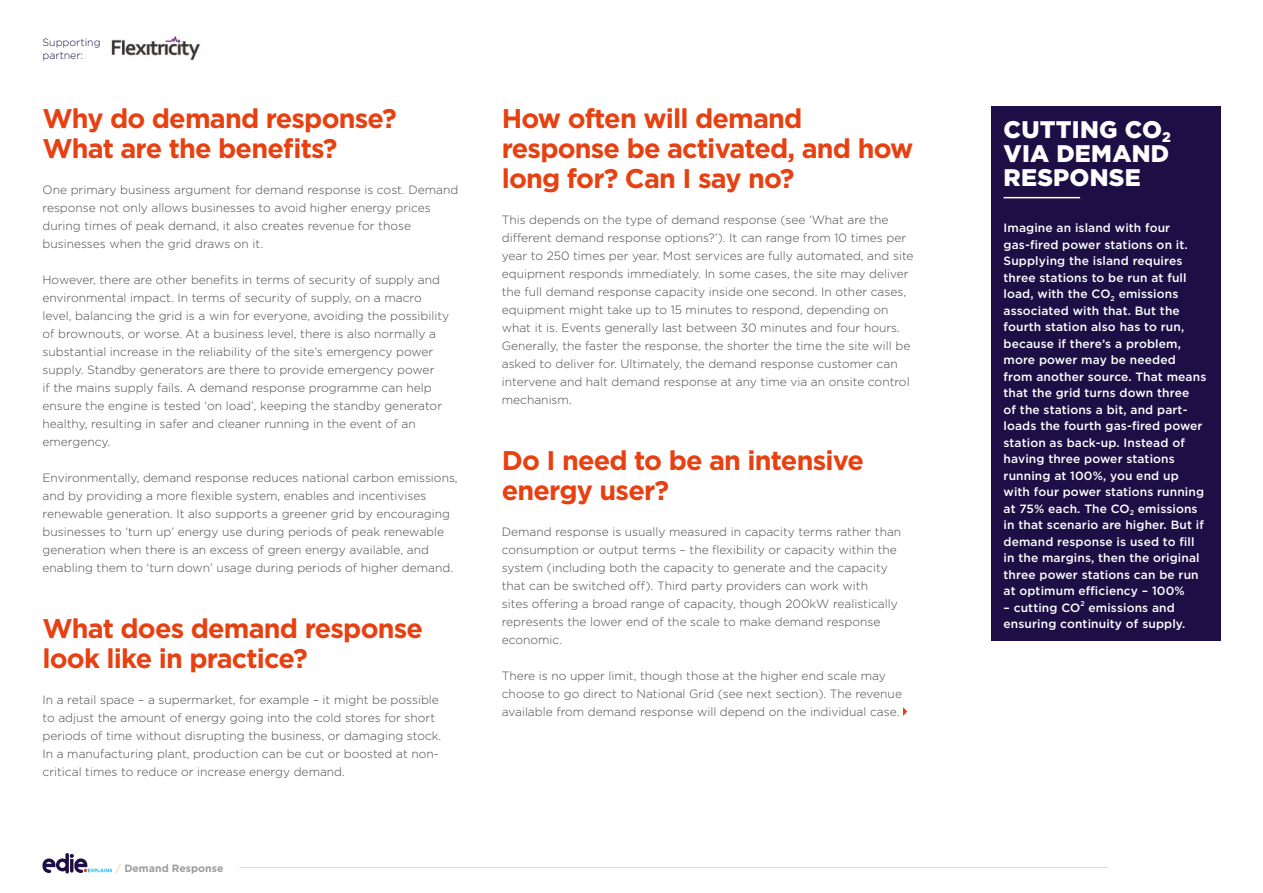
<style>
.page{position:relative;width:1263px;height:893px;background:#fff}
.page>*{position:absolute;margin:0;border:0;box-sizing:border-box;transform-origin:0 0}
.t1{font:700 27px/30px "Gotham";letter-spacing:-.03em;color:#e74011}
.t2{font:900 24px/24px "Gotham";letter-spacing:.01em;color:#fff;text-align:justify}
.t3{font:300 12px/18px "Gotham";color:#4a4a49}
.t4{font:500 12px/16.5px "Gotham";letter-spacing:.01em;color:#fff}
.t5{font:300 10.5px/12.6px "Gotham";color:#1d0e46}
.t6{font:700 10.5px "Gotham";color:#9d9d9c}
.t7{font:500 7.05px "Gotham";color:#fff}
.s1{font-weight:300;color:#f6a981}
</style>
<div class="page">
<svg style="left:903px;top:707px;width:4px;height:9px"></svg>
<div style="left:991px;top:106px;width:229px;height:535px;background:#1d0e46"></div>
<hr style="left:1003px;top:197px;width:77px;height:1px;background:#fff">
<hr style="left:239px;top:867px;width:870px;height:1px;background:#dadada">
<img style="left:111px;top:34px;width:89px;height:27px">
<svg style="left:43px;top:853px;width:69px;height:20px"></svg>
<p class="t5" style="left:43px;top:36px;width:60px">Supporting partner:</p>
<h1 class="t1" style="left:43px;top:103px;width:356px">Why do demand response?<br>What are the benefits?</h1>
<p class="t3" style="left:43px;top:180px;width:417px">One primary business argument for demand response is cost. Demand response not only allows businesses to avoid higher energy prices during times of peak demand, it also creates revenue for those businesses when the grid draws on it.</p>
<p class="t3" style="left:43px;top:270px;width:408px">However, there are other benefits in terms of security of supply and environmental impact. In terms of security of supply, on a macro level, balancing the grid is a win for everyone, avoiding the possibility of brownouts, or worse. At a business level, there is also normally a substantial increase in the reliability of the site’s emergency power supply. Standby generators are there to provide emergency power<br>if the mains supply fails. A demand response programme can help ensure the engine is tested ‘on load’, keeping the standby generator healthy, resulting in safer and cleaner running in the event of an emergency.</p>
<p class="t3" style="left:43px;top:468px;width:417px">Environmentally, demand response reduces national carbon emissions, and by providing a more flexible system, enables and incentivises renewable generation. It also supports a greener grid by encouraging businesses to ‘turn up’ energy use during periods of peak renewable generation when there is an excess of green energy available, and enabling them to ‘turn down’ usage during periods of higher demand.</p>
<h1 class="t1" style="left:43px;top:613px;width:382px">What does demand response look like in practice?</h1>
<p class="t3" style="left:43px;top:690px;width:400px">In a retail space – a supermarket, for example – it might be possible to adjust the amount of energy going into the cold stores for short periods of time without disrupting the business, or damaging stock.<br>In a manufacturing plant, production can be cut or boosted at non&shy;critical times to reduce or increase energy demand.</p>
<p class="t6" style="left:116px;top:861px;width:109px"><span class="s1">/</span> Demand Response</p>
<h1 class="t1" style="left:502px;top:103px;width:413px">How often will demand response be activated, and how long for? Can I say no?</h1>
<p class="t3" style="left:502px;top:210px;width:413px">This depends on the type of demand response (see ‘What are the different demand response options?’). It can range from 10 times per year to 250 times per year. Most services are fully automated, and site equipment responds immediately. In some cases, the site may deliver the full demand response capacity inside one second. In other cases, equipment might take up to 15 minutes to respond, depending on what it is. Events generally last between 30 minutes and four hours.<br>Generally, the faster the response, the shorter the time the site will be asked to deliver for. Ultimately, the demand response customer can intervene and halt demand response at any time via an onsite control mechanism.</p>
<h1 class="t1" style="left:502px;top:445px;width:364px">Do I need to be an intensive energy user?</h1>
<p class="t3" style="left:502px;top:522px;width:401px">Demand response is usually measured in capacity terms rather than consumption or output terms – the flexibility or capacity within the system (including both the capacity to generate and the capacity that can be switched off). Third party providers can work with<br>sites offering a broad range of capacity, though 200kW realistically represents the lower end of the scale to make demand response economic.</p>
<p class="t3" style="left:502px;top:666px;width:402px">There is no upper limit, though those at the higher end scale may choose to go direct to National Grid (see next section). The revenue available from demand response will depend on the individual case.</p>
<h2 class="t2" style="left:1003px;top:118px;width:169px">CUTTING CO<sub>2<br></sub>VIA DEMAND RESPONSE</h2>
<p class="t4" style="left:1003px;top:219px;width:204px">Imagine an island with four gas-fired power stations on it.<br>Supplying the island requires three stations to be run at full load, with the CO<sub>2</sub> emissions associated with that. But the fourth station also has to run, because if there’s a problem, more power may be needed from another source. That means that the grid turns down three<br>of the stations a bit, and part&shy;loads the fourth gas-fired power station as back-up. Instead of having three power stations running at 100%, you end up with four power stations running at 75% each. The CO<sub>2</sub> emissions in that scenario are higher. But if demand response is used to fill in the margins, then the original three power stations can be run at optimum efficiency – 100%</p>
<p class="t4" style="left:1003px;top:599px;width:78px">– cutting CO</p>
<p class="t7" style="left:1080px;top:599px;width:6px">2</p>
<p class="t4" style="left:1003px;top:599px;width:183px;text-indent:85px">emissions and ensuring continuity of supply.</p>
</div>
